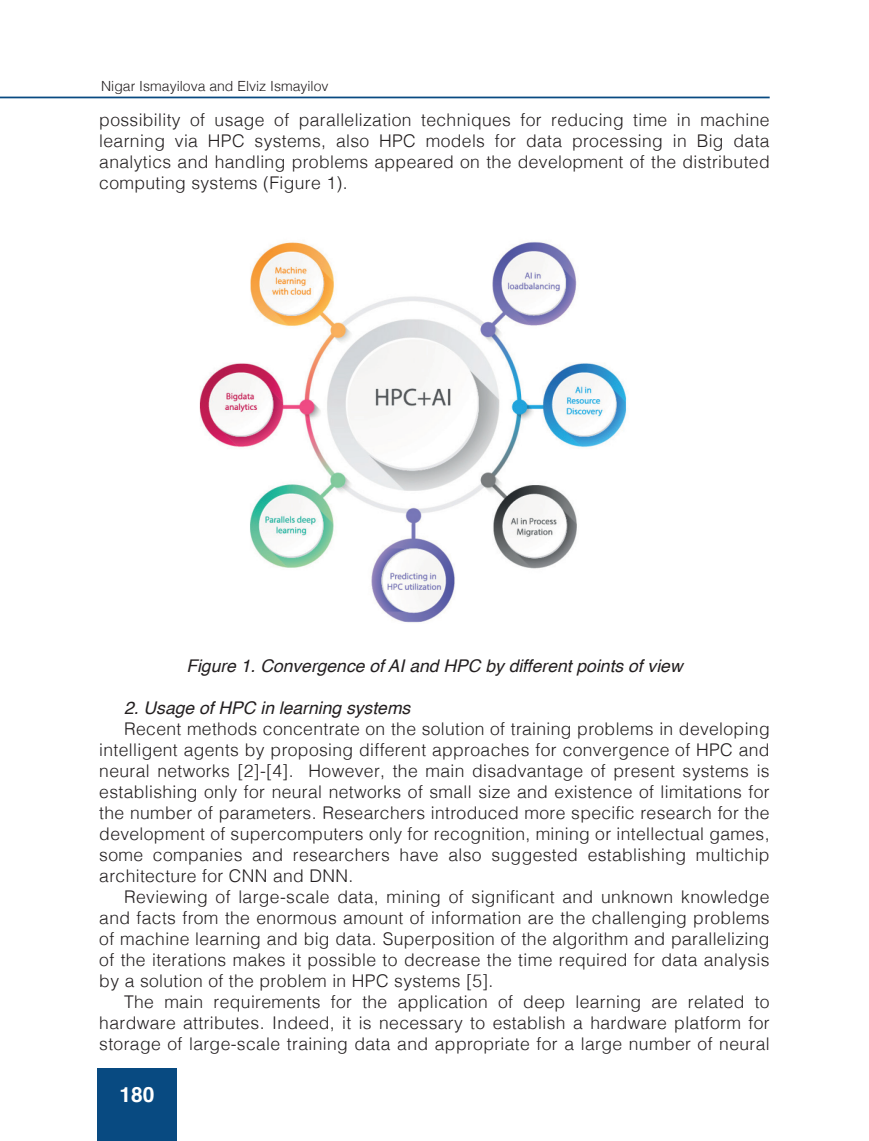
<style>
.page{position:relative;width:869px;height:1141px;background:#fff}
.page>*{position:absolute;margin:0;border:0;box-sizing:border-box;transform-origin:0 0}
.t1{font:700 21px "Helvetica";color:#fff}
.t2{font:300 17.5px/21px "Helvetica";letter-spacing:.02em;color:#231f20;text-align:justify}
.t3{font:italic 17.5px "Helvetica";color:#231f20}
.t4{font:300 14px "Helvetica";color:#231f20}
</style>
<div class="page">
<div style="left:97px;top:1068px;width:80px;height:73px;background:#084a81"></div>
<hr style="left:0;top:97px;width:769px;height:1px;background:#084a81">
<img style="left:199px;top:242px;width:428px;height:381px">
<p class="t4" style="left:101px;top:75px;width:229px">Nigar Ismayilova and Elviz Ismayilov</p>
<p class="t2" style="left:99px;top:108px;width:671px">possibility of usage of parallelization techniques for reducing time in machine learning via HPC systems, also HPC models for data processing in Big data analytics and handling problems appeared on the development of the distributed computing systems (Figure 1).</p>
<p class="t3" style="left:186px;top:652px;width:497px">Figure 1. Convergence of AI and HPC by different points of view</p>
<p class="t3" style="left:124px;top:694px;width:287px">2. Usage of HPC in learning systems</p>
<p class="t2" style="left:99px;top:717px;width:671px;text-indent:25px">Recent methods concentrate on the solution of training problems in developing intelligent agents by proposing different approaches for convergence of HPC and neural networks [2]-[4]. However, the main disadvantage of present systems is establishing only for neural networks of small size and existence of limitations for the number of parameters. Researchers introduced more specific research for the development of supercomputers only for recognition, mining or intellectual games, some companies and researchers have also suggested establishing multichip architecture for CNN and DNN.</p>
<p class="t2" style="left:99px;top:885px;width:671px;text-indent:25px">Reviewing of large-scale data, mining of significant and unknown knowledge and facts from the enormous amount of information are the challenging problems of machine learning and big data. Superposition of the algorithm and parallelizing of the iterations makes it possible to decrease the time required for data analysis by a solution of the problem in HPC systems [5].</p>
<p class="t2" style="left:99px;top:990px;width:671px;text-indent:25px">The main requirements for the application of deep learning are related to hardware attributes. Indeed, it is necessary to establish a hardware platform for storage of large-scale training data and appropriate for a large number of neural</p>
<p class="t1" style="left:119px;top:1078px;width:37px">180</p>
</div>
